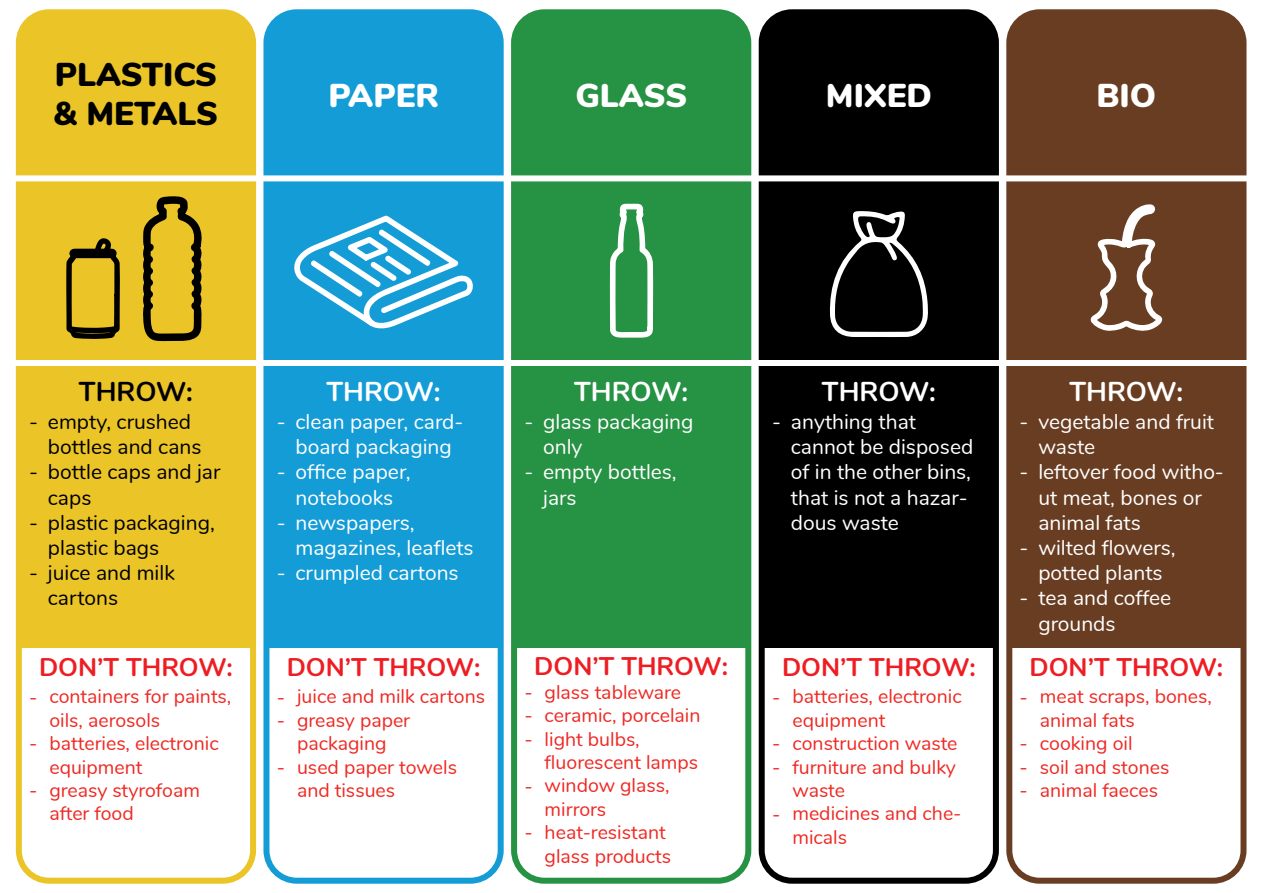
<style>
.page{position:relative;width:1263px;height:893px;background:#fff}
.page>*{position:absolute;margin:0;border:0;box-sizing:border-box;transform-origin:0 0}
.t1{font:900 33px "Nunito";color:#fff}
.t2{font:900 33px/39.6px "Nunito";color:#000}
.t3{font:700 27.3px "Nunito";color:#fff}
.t4{font:700 27.3px "Nunito";letter-spacing:-.005em;color:#000}
.t5{font:700 25.5px "Nunito";color:#ee1d23}
.t6{font:21px/25.2px "Nunito";color:#fff}
.t7{font:21px/25.2px "Nunito";color:#000}
.t8{font:19.5px/23.4px "Nunito";color:#ee2923}
.t9{font:19.5px/23.4px "Nunito";color:#ee1d23}
</style>
<div class="page">
<div style="left:19px;top:12px;width:234px;height:869px;background:#ebc428;border-radius:30px"></div>
<div style="left:266px;top:12px;width:235px;height:869px;background:#149cd7;border-radius:30px"></div>
<div style="left:514px;top:12px;width:234px;height:869px;background:#269244;border-radius:30px"></div>
<div style="left:762px;top:12px;width:234px;height:869px;background:#000;border-radius:30px"></div>
<div style="left:1009px;top:12px;width:234px;height:869px;background:#693d22;border-radius:30px"></div>
<div style="left:10px;top:648px;width:1242px;height:233px;background:#fff"></div>
<div style="left:16px;top:9px;width:240px;height:875px;border:6px solid #ebc428;border-radius:30px"></div>
<div style="left:263px;top:9px;width:241px;height:875px;border:6px solid #149cd7;border-radius:30px"></div>
<div style="left:511px;top:9px;width:240px;height:875px;border:6px solid #269244;border-radius:30px"></div>
<div style="left:759px;top:9px;width:240px;height:875px;border:6px solid #000;border-radius:30px"></div>
<div style="left:1006px;top:9px;width:240px;height:875px;border:6px solid #693d22;border-radius:30px"></div>
<div style="left:0;top:175px;width:1263px;height:6px;background:#fff"></div>
<div style="left:0;top:360px;width:1263px;height:6px;background:#fff"></div>
<svg style="left:294px;top:215px;width:179px;height:114px"></svg>
<svg style="left:610px;top:203px;width:43px;height:135px"></svg>
<svg style="left:143px;top:196px;width:59px;height:145px"></svg>
<svg style="left:66px;top:238px;width:54px;height:101px"></svg>
<svg style="left:1090px;top:204px;width:72px;height:127px"></svg>
<svg style="left:829px;top:211px;width:99px;height:126px"></svg>
<h1 class="t2" style="left:54px;top:53px;width:166px">PLASTICS &amp; METALS</h1>
<h1 class="t1" style="left:328px;top:71px;width:112px">PAPER</h1>
<h1 class="t1" style="left:575px;top:71px;width:114px">GLASS</h1>
<h1 class="t1" style="left:826px;top:71px;width:107px">MIXED</h1>
<h1 class="t1" style="left:1096px;top:71px;width:61px">BIO</h1>
<h2 class="t4" style="left:79px;top:371px;width:115px">THROW:</h2>
<h2 class="t3" style="left:327px;top:371px;width:115px">THROW:</h2>
<h2 class="t3" style="left:574px;top:371px;width:115px">THROW:</h2>
<p class="t7" style="left:29px;top:408px;width:10px">-</p>
<p class="t7" style="left:29px;top:458px;width:10px">-</p>
<p class="t7" style="left:29px;top:509px;width:10px">-</p>
<p class="t7" style="left:29px;top:559px;width:10px">-</p>
<p class="t7" style="left:48px;top:408px;width:174px">empty, crushed bottles and cans bottle caps and jar caps<br>plastic packaging, plastic bags<br>juice and milk cartons</p>
<p class="t6" style="left:277px;top:408px;width:10px">-</p>
<p class="t6" style="left:277px;top:458px;width:10px">-</p>
<p class="t6" style="left:277px;top:509px;width:10px">-</p>
<p class="t6" style="left:277px;top:559px;width:10px">-</p>
<p class="t6" style="left:296px;top:408px;width:180px">clean paper, card&shy;board packaging office paper, notebooks newspapers, magazines, leaflets crumpled cartons</p>
<p class="t6" style="left:524px;top:408px;width:10px">-</p>
<p class="t6" style="left:524px;top:458px;width:10px">-</p>
<p class="t6" style="left:543px;top:408px;width:152px">glass packaging only<br>empty bottles, jars</p>
<h3 class="t5" style="left:39px;top:648px;width:195px">DON’T THROW:</h3>
<h3 class="t5" style="left:287px;top:648px;width:195px">DON’T THROW:</h3>
<h3 class="t5" style="left:534px;top:647px;width:195px">DON’T THROW:</h3>
<h2 class="t3" style="left:822px;top:371px;width:115px">THROW:</h2>
<p class="t6" style="left:791px;top:408px;width:184px;text-indent:-19px">- anything that cannot be disposed of in the other bins, that is not a hazar&shy;dous waste</p>
<h3 class="t5" style="left:782px;top:648px;width:195px">DON’T THROW:</h3>
<h2 class="t3" style="left:1069px;top:371px;width:115px">THROW:</h2>
<p class="t6" style="left:1038px;top:408px;width:187px">vegetable and fruit waste<br>leftover food witho&shy;ut meat, bones or animal fats<br>wilted flowers, potted plants<br>tea and coffee grounds</p>
<h3 class="t5" style="left:1029px;top:648px;width:195px">DON’T THROW:</h3>
<p class="t6" style="left:1019px;top:408px;width:10px">-</p>
<p class="t6" style="left:1019px;top:458px;width:10px">-</p>
<p class="t6" style="left:1019px;top:534px;width:10px">-</p>
<p class="t6" style="left:1019px;top:584px;width:10px">-</p>
<p class="t9" style="left:29px;top:684px;width:10px">-</p>
<p class="t9" style="left:29px;top:731px;width:10px">-</p>
<p class="t9" style="left:29px;top:778px;width:10px">-</p>
<p class="t8" style="left:49px;top:684px;width:183px">containers for paints, oils, aerosols batteries, electronic equipment<br>greasy styrofoam after food</p>
<p class="t9" style="left:277px;top:684px;width:10px">- -</p>
<p class="t9" style="left:277px;top:754px;width:10px">-</p>
<p class="t8" style="left:297px;top:684px;width:190px">juice and milk cartons greasy paper packaging<br>used paper towels and tissues</p>
<p class="t9" style="left:524px;top:679px;width:10px;text-align:justify">- - -</p>
<p class="t9" style="left:524px;top:773px;width:10px">-</p>
<p class="t9" style="left:524px;top:820px;width:10px">-</p>
<p class="t8" style="left:545px;top:679px;width:157px">glass tableware ceramic, porcelain light bulbs, fluorescent lamps window glass, mirrors heat-resistant glass products</p>
<p class="t9" style="left:772px;top:684px;width:10px">-</p>
<p class="t9" style="left:772px;top:731px;width:10px">- -</p>
<p class="t9" style="left:772px;top:801px;width:10px">-</p>
<p class="t8" style="left:792px;top:684px;width:171px">batteries, electronic equipment construction waste furniture and bulky waste<br>medicines and che&shy;micals</p>
<p class="t9" style="left:1019px;top:684px;width:10px">-</p>
<p class="t9" style="left:1019px;top:731px;width:10px;text-align:justify">- - -</p>
<p class="t8" style="left:1040px;top:684px;width:174px">meat scraps, bones, animal fats<br>cooking oil<br>soil and stones animal faeces</p>
</div>
